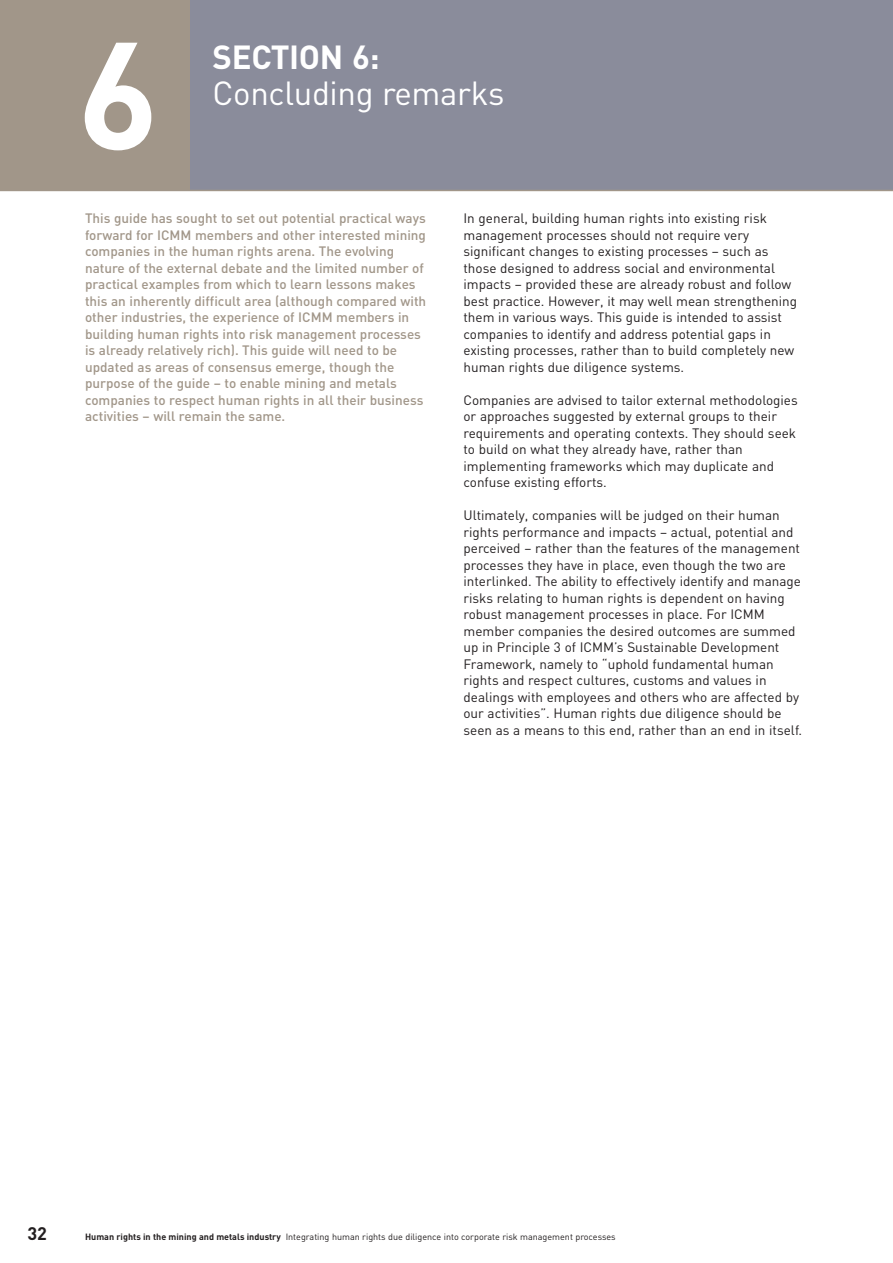
<style>
.page{position:relative;width:893px;height:1263px;background:#fff}
.page>*{position:absolute;margin:0;border:0;box-sizing:border-box;transform-origin:0 0}
.t1{font:700 150px "DIN";color:#fff}
.t2{font:33px "DIN";letter-spacing:-.01em;color:#fff}
.t3{font:700 33px "DIN";letter-spacing:-.01em;color:#fff}
.t4{font:700 18px "DIN";color:#231f20}
.t5{font:13.5px/16.5px "DIN";color:#231f20}
.t6{font:500 13.5px/16.5px "DIN";color:#a19689}
.t7{font:9px "DIN";color:#231f20}
.s1{font-weight:700}
</style>
<div class="page">
<div style="left:190px;top:0;width:703px;height:190px;background:#8a8c9b"></div>
<div style="left:0;top:0;width:190px;height:190px;background:#a19689"></div>
<hr style="left:0;top:190px;width:893px;height:1px;background:#a19689">
<h1 class="t1" style="left:78px;top:10px;width:83px">6</h1>
<h2 class="t3" style="left:213px;top:38px;width:169px">SECTION 6:</h2>
<h2 class="t2" style="left:213px;top:74px;width:293px">Concluding remarks</h2>
<p class="t6" style="left:85px;top:210px;width:343px">This guide has sought to set out potential practical ways forward for ICMM members and other interested mining companies in the human rights arena. The evolving nature of the external debate and the limited number of practical examples from which to learn lessons makes this an inherently difficult area (although compared with other industries, the experience of ICMM members in building human rights into risk management processes is already relatively rich). This guide will need to be updated as areas of consensus emerge, though the purpose of the guide – to enable mining and metals companies to respect human rights in all their business activities – will remain the same.</p>
<p class="t5" style="left:463px;top:210px;width:335px">In general, building human rights into existing risk management processes should not require very significant changes to existing processes – such as those designed to address social and environmental impacts – provided these are already robust and follow best practice. However, it may well mean strengthening them in various ways. This guide is intended to assist companies to identify and address potential gaps in existing processes, rather than to build completely new human rights due diligence systems.</p>
<p class="t5" style="left:463px;top:392px;width:336px">Companies are advised to tailor external methodologies or approaches suggested by external groups to their requirements and operating contexts. They should seek to build on what they already have, rather than implementing frameworks which may duplicate and confuse existing efforts.</p>
<p class="t5" style="left:463px;top:507px;width:340px">Ultimately, companies will be judged on their human rights performance and impacts – actual, potential and perceived – rather than the features of the management processes they have in place, even though the two are interlinked. The ability to effectively identify and manage risks relating to human rights is dependent on having robust management processes in place. For ICMM member companies the desired outcomes are summed up in Principle 3 of ICMM’s Sustainable Development Framework, namely to “uphold fundamental human rights and respect cultures, customs and values in dealings with employees and others who are affected by our activities”. Human rights due diligence should be seen as a means to this end, rather than an end in itself.</p>
<h3 class="t4" style="left:27px;top:1224px;width:21px">32</h3>
<p class="t7" style="left:85px;top:1232px;width:532px"><span class="s1">Human rights in the mining and metals industry</span> Integrating human rights due diligence into corporate risk management processes</p>
</div>
